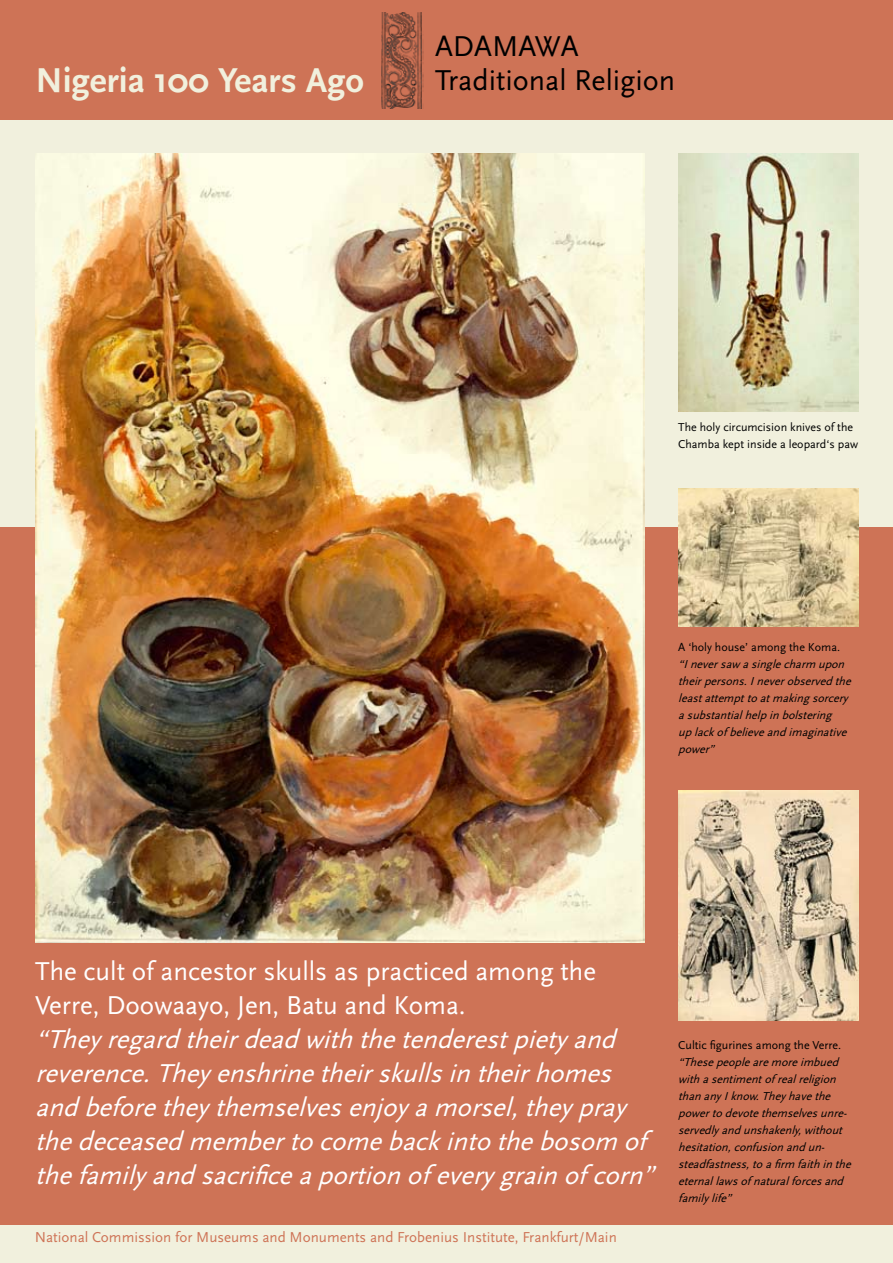
<style>
.page{position:relative;width:893px;height:1263px;background:#fff}
.page>*{position:absolute;margin:0;border:0;box-sizing:border-box;transform-origin:0 0}
.t1{font:700 36px "Scala Sans";color:#f1f0dd}
.t2{font:30px/34px "Scala Sans";color:#000}
.t3{font:italic 27px/34px "Scala Sans";color:#fff}
.t4{font:27px/34px "Scala Sans";color:#fff}
.t5{font:15px "Scala Sans";color:#ce7356}
.t6{font:italic 12px/17px "Scala Sans";color:#000}
.t7{font:12px/17px "Scala Sans";color:#000}
</style>
<div class="page">
<div style="left:0;top:119px;width:893px;height:1144px;background:#f1f0dd"></div>
<div style="left:0;top:0;width:893px;height:119px;background:#ce7356"></div>
<div style="left:0;top:527px;width:893px;height:698px;background:#ce7356"></div>
<img style="left:381px;top:13px;width:42px;height:95px">
<img style="left:678px;top:790px;width:181px;height:230px">
<img style="left:678px;top:489px;width:181px;height:138px">
<img style="left:678px;top:153px;width:181px;height:259px">
<img style="left:35px;top:153px;width:609px;height:789px">
<h1 class="t1" style="left:35px;top:61px;width:330px">Nigeria 100 Years Ago</h1>
<h2 class="t2" style="left:435px;top:30px;width:242px">ADAMAWA<br>Traditional Religion</h2>
<p class="t7" style="left:678px;top:419px;width:181px">The holy circumcision knives of the<br>Chamba kept inside a leopard‘s paw</p>
<p class="t7" style="left:678px;top:639px;width:163px">A ‘holy house’ among the Koma.</p>
<p class="t6" style="left:678px;top:656px;width:178px">“Ineversaw asinglecharm upon theirpersons.Ineverobservedthe leastattempttoatmakingsorcery asubstantialhelpinbolstering uplackof believeandimaginative power”</p>
<h3 class="t4" style="left:35px;top:955px;width:562px">The cult of ancestor skulls as practiced among the<br>Verre, Doowaayo, Jen, Batu and Koma.</h3>
<p class="t3" style="left:35px;top:1023px;width:628px">“They regardtheirdeadwiththetenderestpiety and reverence.They enshrinetheirskullsintheirhomes andbeforethey themselvesenjoy amorsel,they pray thedeceasedmembertocomebackintothebosom of thefamily andsacrificeaportionof every grainof corn”</p>
<p class="t7" style="left:678px;top:1036px;width:164px">Cultic figurines among the Verre.</p>
<p class="t6" style="left:678px;top:1053px;width:178px">“Thesepeoplearemoreimbued withasentimentof realreligion thanany Iknow.They havethe powertodevotethemselvesunre&shy;servedly andunshakenly,without hesitation,confusionandun&shy;steadfastness,toafirm faithinthe eternallawsof naturalforcesand family life”</p>
<p class="t5" style="left:35px;top:1229px;width:584px">National Commission for Museums and Monuments and Frobenius Institute, Frankfurt/Main</p>
</div>
